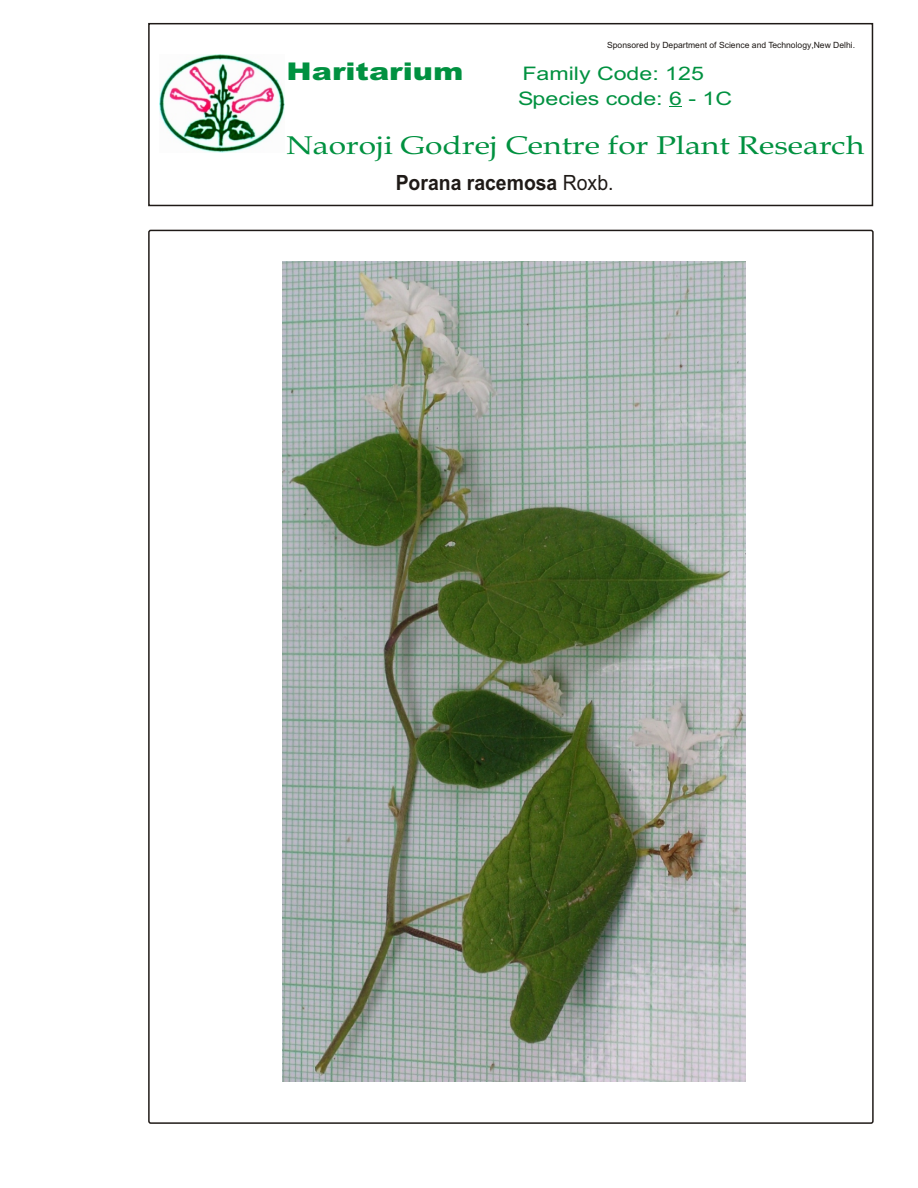
<style>
.page{position:relative;width:918px;height:1188px;background:#fff}
.page>*{position:absolute;margin:0;border:0;box-sizing:border-box;transform-origin:0 0}
.t1{font:25.65px "Book Antiqua";color:#009140;scale:1.24 1}
.t2{font:900 24.45px "Arial";color:#009140;scale:1.24 1}
.t3{font:700 21px "Arial";color:#1f1a17;scale:.92 1}
.t4{font:18.6px/24.5px "Arial";color:#009140;scale:1.24 1}
.t5{font:8.55px "Arial";color:#1f1a17}
.s1{font-weight:400}
</style>
<div class="page">
<img style="left:282px;top:261px;width:464px;height:820px">
<svg style="left:669px;top:106px;width:13px;height:1px"></svg>
<img style="left:160px;top:55px;width:124px;height:97px">
<div style="left:148px;top:23px;width:725px;height:183px;border:2px solid #1f1a17"></div>
<p class="t5" style="left:607px;top:42px;width:250px">Sponsored by Department of Science and Technology,New Delhi.</p>
<h2 class="t2" style="left:287px;top:63px;width:144px">Haritarium</h2>
<h3 class="t4" style="left:518px;top:63px;width:174px">Family Code: 125<br>Species code: 6 - 1C</h3>
<h1 class="t1" style="left:287px;top:136px;width:467px">Naoroji Godrej Centre for Plant Research</h1>
<h3 class="t3" style="left:396px;top:174px;width:238px">Porana racemosa <span class="s1">Roxb.</span></h3>
</div>
